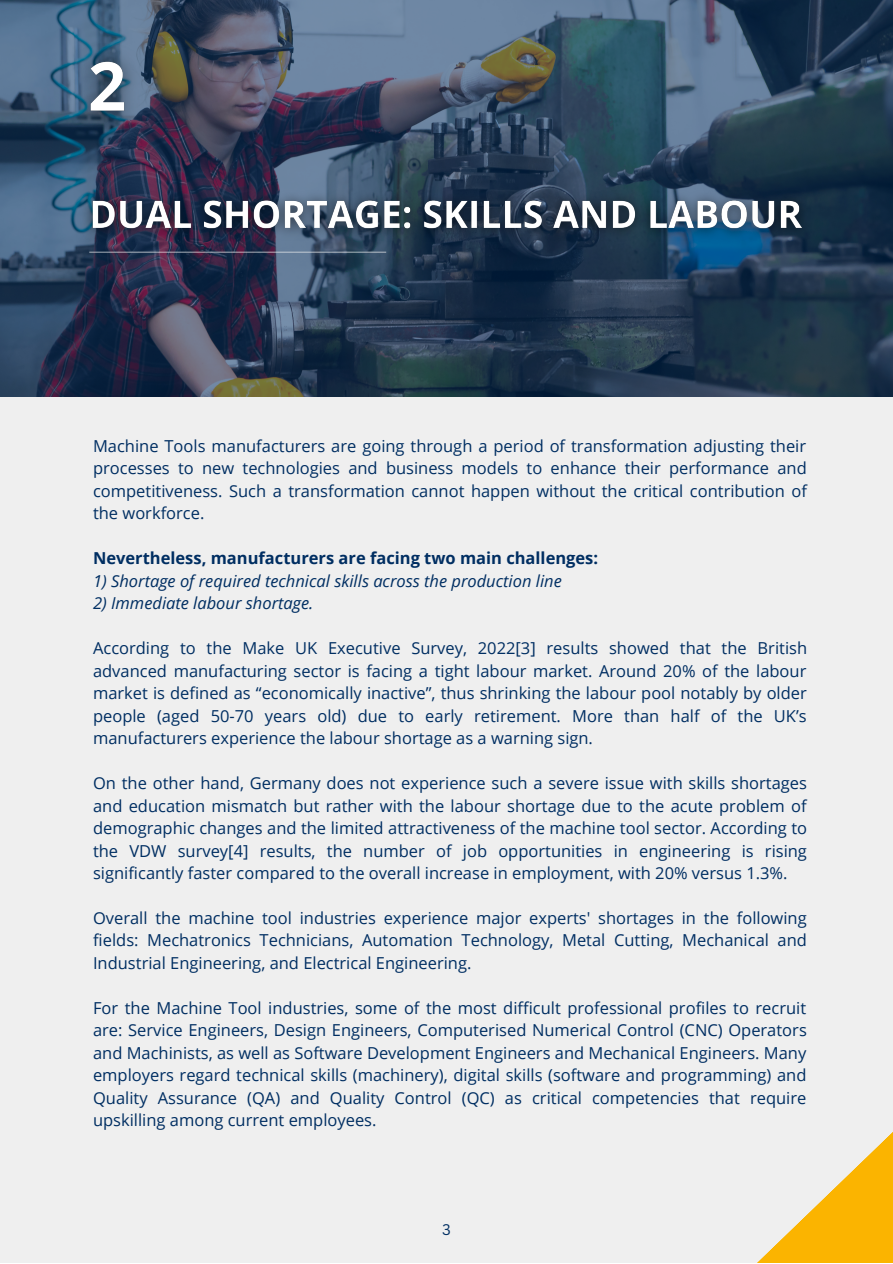
<style>
.page{position:relative;width:893px;height:1264px;background:#fff}
.page>*{position:absolute;margin:0;border:0;box-sizing:border-box;transform-origin:0 0}
.t1{font:16.5px/22.5px "Open Sans";color:#002e62;text-align:justify}
.t2{font:italic 16.5px "Open Sans";color:#002e62}
.t3{font:700 16.5px "Open Sans";color:#002e62}
.t4{font:15px "Canva Sans";color:#002e62}
</style>
<div class="page">
<div style="left:0;top:0;width:892px;height:1262px;background:#efefef"></div>
<svg style="left:758px;top:1133px;width:134px;height:129px"></svg>
<svg style="left:0;top:0;width:892px;height:396px;background:#33475d"></svg>
<img style="left:72px;top:172px;width:757px;height:86px">
<img style="left:59px;top:12px;width:96px;height:150px">
<hr style="left:89px;top:252px;width:297px;height:1px;background:#efefef">
<p class="t1" style="left:93px;top:434px;width:715px">Machine Tools manufacturers are going through a period of transformation adjusting their processes to new technologies and business models to enhance their performance and competitiveness. Such a transformation cannot happen without the critical contribution of the workforce.</p>
<p class="t3" style="left:93px;top:546px;width:506px">Nevertheless, manufacturers are facing two main challenges:</p>
<p class="t2" style="left:93px;top:569px;width:470px">1) Shortage of required technical skills across the production line</p>
<p class="t2" style="left:93px;top:591px;width:222px">2) Immediate labour shortage.</p>
<p class="t1" style="left:93px;top:636px;width:715px">According to the Make UK Executive Survey, 2022[3] results showed that the British advanced manufacturing sector is facing a tight labour market. Around 20% of the labour market is defined as “economically inactive”, thus shrinking the labour pool notably by older people (aged 50-70 years old) due to early retirement. More than half of the UK’s manufacturers experience the labour shortage as a warning sign.</p>
<p class="t1" style="left:93px;top:771px;width:715px">On the other hand, Germany does not experience such a severe issue with skills shortages and education mismatch but rather with the labour shortage due to the acute problem of demographic changes and the limited attractiveness of the machine tool sector. According to the VDW survey[4] results, the number of job opportunities in engineering is rising significantly faster compared to the overall increase in employment, with 20% versus 1.3%.</p>
<p class="t1" style="left:93px;top:906px;width:715px">Overall the machine tool industries experience major experts' shortages in the following fields: Mechatronics Technicians, Automation Technology, Metal Cutting, Mechanical and Industrial Engineering, and Electrical Engineering.</p>
<p class="t1" style="left:93px;top:996px;width:715px">For the Machine Tool industries, some of the most difficult professional profiles to recruit are: Service Engineers, Design Engineers, Computerised Numerical Control (CNC) Operators and Machinists, as well as Software Development Engineers and Mechanical Engineers. Many employers regard technical skills (machinery), digital skills (software and programming) and Quality Assurance (QA) and Quality Control (QC) as critical competencies that require upskilling among current employees.</p>
<p class="t4" style="left:442px;top:1218px;width:10px">3</p>
</div>
